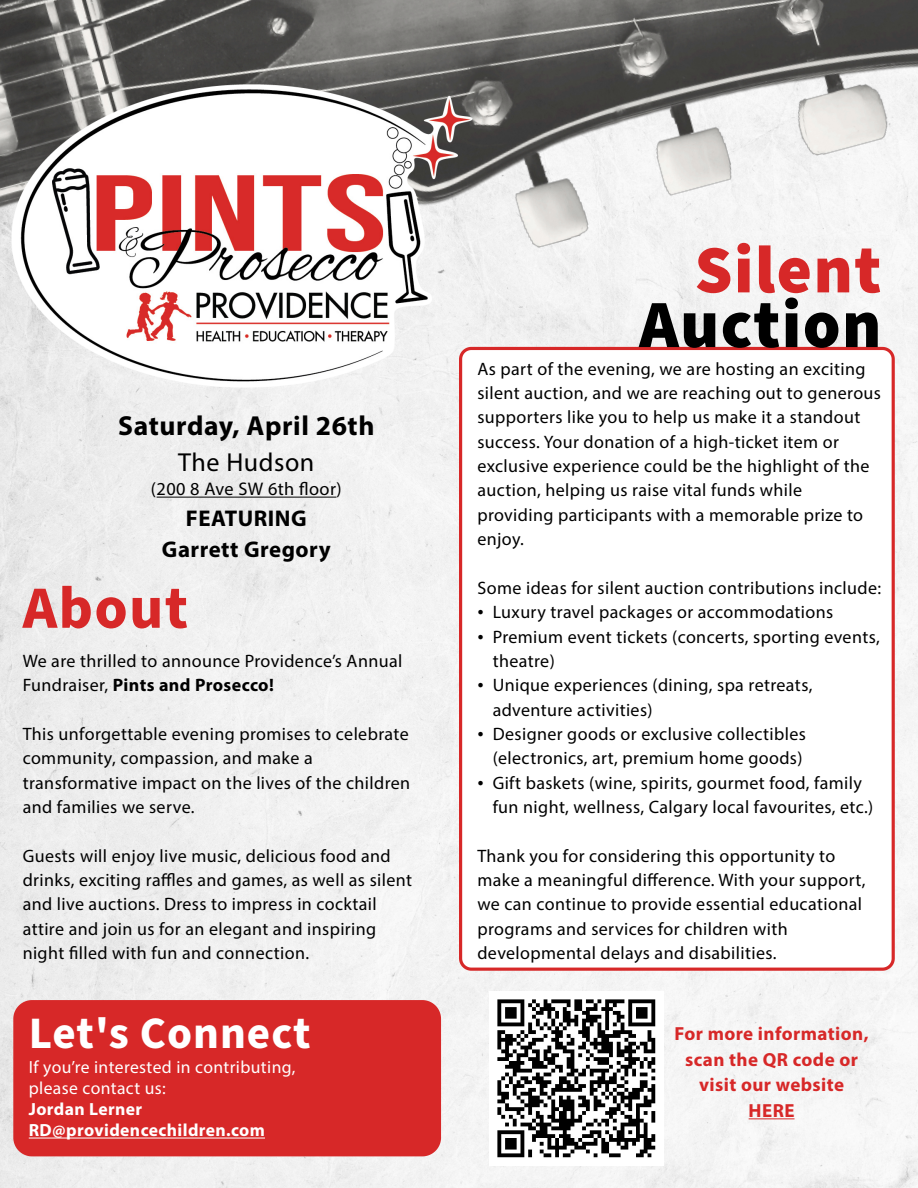
<style>
.page{position:relative;width:918px;height:1188px;background:#fff}
.page>*{position:absolute;margin:0;border:0;box-sizing:border-box;transform-origin:0 0}
.t1{font:900 67.5px "Source Sans Pro";letter-spacing:.02em;color:#000}
.t2{font:900 67.5px "Source Sans Pro";letter-spacing:.02em;color:#d72828}
.t3{font:700 60px "Source Sans Pro";letter-spacing:.02em;color:#d72828}
.t4{font:700 45px "Source Sans Pro";letter-spacing:.02em;color:#fff}
.t5{font:700 27.6px "Myriad Pro";letter-spacing:.02em;color:#000}
.t6{font:26.1px "Myriad Pro";letter-spacing:.02em;color:#000}
.t7{font:700 22.8px/30.9px "Myriad Pro";letter-spacing:.02em;color:#000;text-align:center}
.t8{font:700 19.05px/25.7px "Myriad Pro";letter-spacing:.02em;color:#d72828;text-align:center}
.t9{font:18.3px "Myriad Pro";letter-spacing:.02em;color:#000}
.t10{font:18px/24.3px "Myriad Pro";letter-spacing:.02em;color:#000}
.t11{font:17.55px/21.1px "Myriad Pro";letter-spacing:.02em;color:#fff}
.t12{font:700 17.55px/21.1px "Myriad Pro";letter-spacing:.02em;color:#fff}
.s1{font-weight:700}
.s2{font-family:"Times New Roman"}
</style>
<div class="page">
<div style="left:0;top:408px;width:918px;height:780px;background:#f1f1f1"></div>
<svg style="left:457px;top:408px;width:439px;height:565px"></svg>
<img style="left:0;top:0;width:918px;height:408px">
<div style="left:13px;top:1000px;width:428px;height:156px;background:#d72828"></div>
<hr style="left:29px;top:1138px;width:236px;height:1px;background:#fff">
<hr style="left:157px;top:497px;width:179px;height:1px;background:#000">
<img style="left:490px;top:991px;width:174px;height:174px">
<hr style="left:749px;top:1118px;width:46px;height:1px;background:#d72828">
<img style="left:0;top:74px;width:493px;height:325px">
<h3 class="t5" style="left:118px;top:408px;width:258px">Saturday, April 26th</h3>
<h3 class="t6" style="left:178px;top:446px;width:138px">The Hudson</h3>
<p class="t9" style="left:151px;top:478px;width:192px">(200 8 Ave SW 6th floor)</p>
<p class="t7" style="left:162px;top:502px;width:171px">FEATURING<br>Garrett Gregory</p>
<h2 class="t3" style="left:23px;top:567px;width:167px">About</h2>
<p class="t10" style="left:23px;top:648px;width:381px">We are thrilled to announce Providence’s Annual<br>Fundraiser, <span class="s1">Pints and Prosecco!</span></p>
<p class="t10" style="left:23px;top:721px;width:389px">This unforgettable evening promises to celebrate community, compassion, and make a transformative impact on the lives of the children and families we serve.</p>
<p class="t10" style="left:23px;top:843px;width:391px">Guests will enjoy live music, delicious food and drinks, exciting raffles and games, as well as silent and live auctions. Dress to impress in cocktail attire and join us for an elegant and inspiring night filled with fun and connection.</p>
<h3 class="t4" style="left:29px;top:1002px;width:283px">Let's Connect</h3>
<p class="t11" style="left:29px;top:1056px;width:268px">If you’re interested in contributing, please contact us:</p>
<p class="t12" style="left:29px;top:1098px;width:238px">Jordan Lerner<br>RD@providencechildren.com</p>
<h1 class="t2" style="left:695px;top:223px;width:188px">Silent</h1>
<h1 class="t1" style="left:639px;top:278px;width:244px">Auction</h1>
<p class="t10" style="left:477px;top:356px;width:405px">As part of the evening, we are hosting an exciting silent auction, and we are reaching out to generous supporters like you to help us make it a standout success. Your donation of a high-ticket item or exclusive experience could be the highlight of the auction, helping us raise vital funds while providing participants with a memorable prize to enjoy.</p>
<p class="t10" style="left:477px;top:575px;width:405px">Some ideas for silent auction contributions include:</p>
<p class="t10" style="left:477px;top:600px;width:357px"><span class="s2">•</span> Luxury travel packages or accommodations</p>
<p class="t10" style="left:493px;top:624px;width:389px;text-indent:-15px"><span class="s2">•</span> Premium event tickets (concerts, sporting events, theatre)</p>
<p class="t10" style="left:493px;top:673px;width:321px;text-indent:-15px"><span class="s2">•</span> Unique experiences (dining, spa retreats, adventure activities)</p>
<p class="t10" style="left:477px;top:721px;width:330px;text-align:right"><span class="s2">•</span> Designer goods or exclusive collectibles (electronics, art, premium home goods)</p>
<p class="t10" style="left:493px;top:770px;width:382px;text-indent:-15px"><span class="s2">•</span> Gift baskets (wine, spirits, gourmet food, family fun night, wellness, Calgary local favourites, etc.)</p>
<p class="t10" style="left:477px;top:843px;width:390px">Thank you for considering this opportunity to make a meaningful difference. With your support, we can continue to provide essential educational programs and services for children with developmental delays and disabilities.</p>
<p class="t8" style="left:675px;top:1020px;width:196px">For more information, scan the QR code or visit our website<br>HERE</p>
</div>
